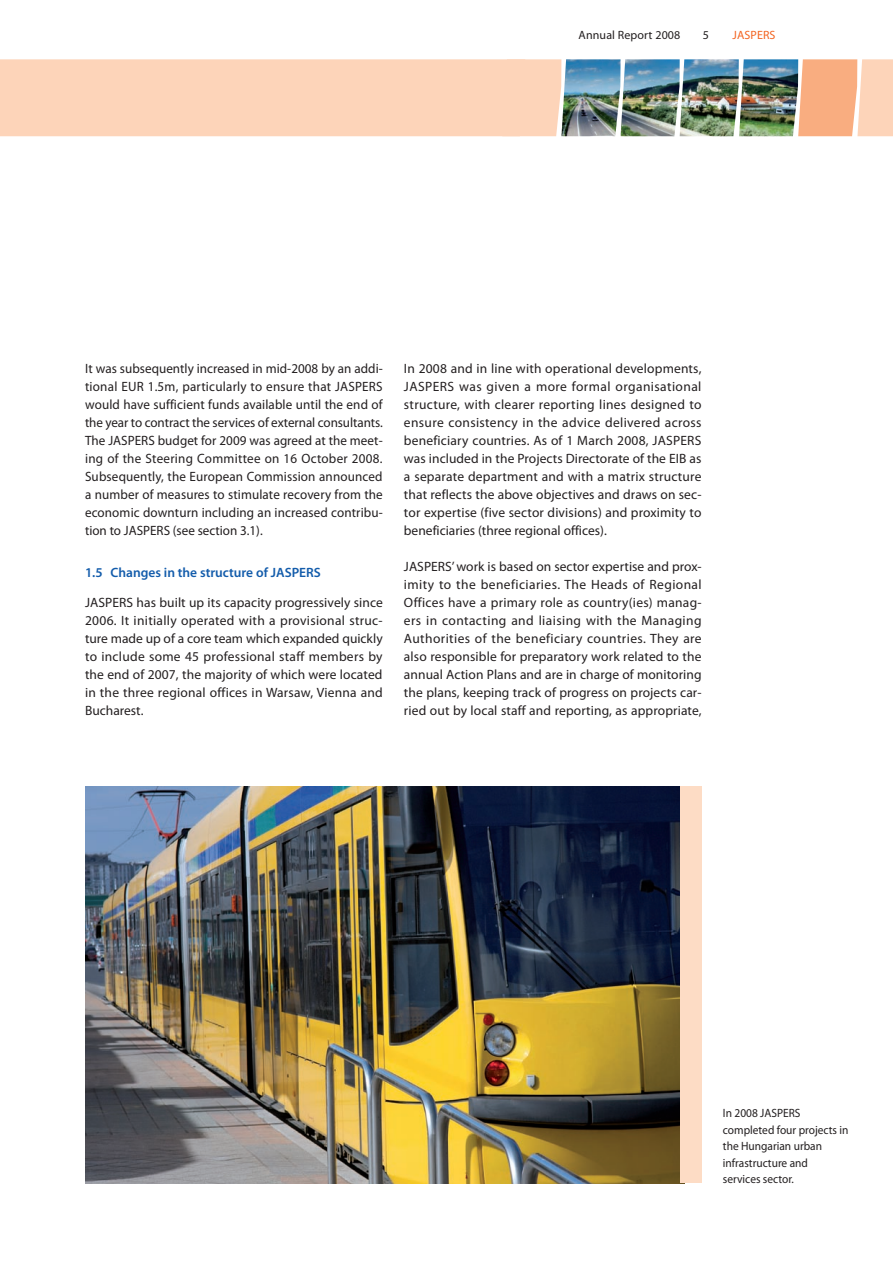
<style>
.page{position:relative;width:893px;height:1263px;background:#fff}
.page>*{position:absolute;margin:0;border:0;box-sizing:border-box;transform-origin:0 0}
._04_TEXTE_COURANT{font:13.5px/18px "Myriad Pro";letter-spacing:.01em;color:#231f20;text-align:justify}
._03_TEXTE_SS_TITRE{font:600 13.5px "Myriad Pro";color:#135cab}
._2_LEGENDE_PHOTO{font:12px/16.5px "Myriad Pro";color:#231f20;scale:.95 1}
._2_LEGENDE_PHOTO-2{font:12px "Myriad Pro";color:#231f20}
.t1{font:12px "Myriad Pro";letter-spacing:.01em;color:#f36421}
</style>
<div class="page">
<img style="left:0;top:59px;width:893px;height:77px">
<img style="left:85px;top:787px;width:595px;height:396px">
<div style="left:680px;top:787px;width:22px;height:396px;background:#fddcc5"></div>
<p class="_2_LEGENDE_PHOTO-2" style="left:579px;top:27px;width:103px">Annual Report 2008</p>
<p class="_2_LEGENDE_PHOTO-2" style="left:703px;top:27px;width:8px">5</p>
<p class="t1" style="left:732px;top:27px;width:45px">JASPERS</p>
<p class="_04_TEXTE_COURANT" style="left:85px;top:359px;width:299px">It was subsequently increased in mid-2008 by an addi&shy;tional EUR 1.5m, particularly to ensure that JASPERS would have sufficient funds available until the end of the year to contract the services of external consultants.<br>The JASPERS budget for 2009 was agreed at the meet&shy;ing of the Steering Committee on 16 October 2008.<br>Subsequently, the European Commission announced a number of measures to stimulate recovery from the economic downturn including an increased contribu&shy;tion to JASPERS (see section 3.1).</p>
<p class="_03_TEXTE_SS_TITRE" style="left:85px;top:563px;width:237px">1.5 Changes in the structure of JASPERS</p>
<p class="_04_TEXTE_COURANT" style="left:85px;top:593px;width:299px">JASPERS has built up its capacity progressively since 2006. It initially operated with a provisional struc&shy;ture made up of a core team which expanded quickly to include some 45 professional staff members by the end of 2007, the majority of which were located in the three regional offices in Warsaw, Vienna and Bucharest.</p>
<p class="_04_TEXTE_COURANT" style="left:404px;top:359px;width:299px">In 2008 and in line with operational developments, JASPERS was given a more formal organisational structure, with clearer reporting lines designed to ensure consistency in the advice delivered across beneficiary countries. As of 1 March 2008, JASPERS was included in the Projects Directorate of the EIB as a separate department and with a matrix structure that reflects the above objectives and draws on sec&shy;tor expertise (five sector divisions) and proximity to beneficiaries (three regional offices).</p>
<p class="_04_TEXTE_COURANT" style="left:404px;top:557px;width:299px">JASPERS’ work is based on sector expertise and prox&shy;imity to the beneficiaries. The Heads of Regional Offices have a primary role as country(ies) manag&shy;ers in contacting and liaising with the Managing Authorities of the beneficiary countries. They are also responsible for preparatory work related to the annual Action Plans and are in charge of monitoring the plans, keeping track of progress on projects car&shy;ried out by local staff and reporting, as appropriate,</p>
<p class="_2_LEGENDE_PHOTO" style="left:723px;top:1105px;width:134px">In 2008 JASPERS completed four projects in the Hungarian urban infrastructure and services sector.</p>
</div>
